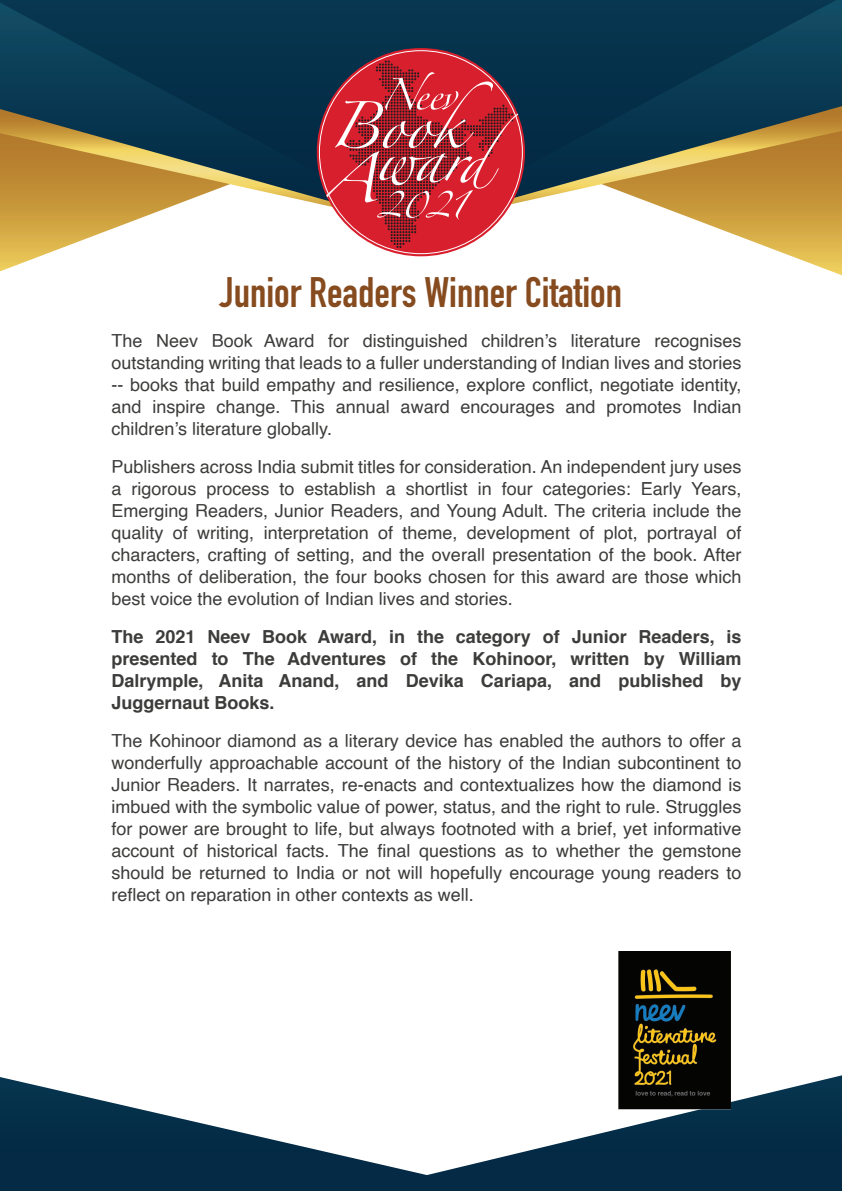
<style>
.page{position:relative;width:842px;height:1191px;background:#fff}
.page>*{position:absolute;margin:0;border:0;box-sizing:border-box;transform-origin:0 0}
.t1{font:700 42px "DIN Condensed";color:#864b1e}
.t2{font:18px/22px "Helvetica";color:#3c3c3b;text-align:justify}
.t3{font:700 18px/22px "Helvetica";color:#3c3c3b;text-align:justify}
</style>
<div class="page">
<svg style="left:0;top:225px;width:842px;height:50px"></svg>
<svg style="left:0;top:1075px;width:842px;height:116px"></svg>
<svg style="left:0;top:0;width:836px;height:225px;background:#445855"></svg>
<img style="left:570px;top:951px;width:219px;height:204px">
<svg style="left:317px;top:48px;width:208px;height:208px"></svg>
<svg style="left:318px;top:61px;width:207px;height:187px;background:#be444f"></svg>
<h1 class="t1" style="left:220px;top:264px;width:404px">Junior Readers Winner Citation</h1>
<p class="t2" style="left:112px;top:330px;width:631px">The Neev Book Award for distinguished children’s literature recognises outstanding writing that leads to a fuller understanding of Indian lives and stories -- books that build empathy and resilience, explore conflict, negotiate identity, and inspire change. This annual award encourages and promotes Indian children’s literature globally.</p>
<p class="t2" style="left:112px;top:456px;width:632px">Publishers across India submit titles for consideration. An independent jury uses a rigorous process to establish a shortlist in four categories: Early Years, Emerging Readers, Junior Readers, and Young Adult. The criteria include the quality of writing, interpretation of theme, development of plot, portrayal of characters, crafting of setting, and the overall presentation of the book. After months of deliberation, the four books chosen for this award are those which best voice the evolution of Indian lives and stories.</p>
<p class="t3" style="left:112px;top:625px;width:632px">The 2021 Neev Book Award, in the category of Junior Readers, is presented to The Adventures of the Kohinoor, written by William Dalrymple, Anita Anand, and Devika Cariapa, and published by Juggernaut Books.</p>
<p class="t2" style="left:112px;top:730px;width:631px">The Kohinoor diamond as a literary device has enabled the authors to offer a wonderfully approachable account of the history of the Indian subcontinent to Junior Readers. It narrates, re-enacts and contextualizes how the diamond is imbued with the symbolic value of power, status, and the right to rule. Struggles for power are brought to life, but always footnoted with a brief, yet informative account of historical facts. The final questions as to whether the gemstone should be returned to India or not will hopefully encourage young readers to reflect on reparation in other contexts as well.</p>
</div>
